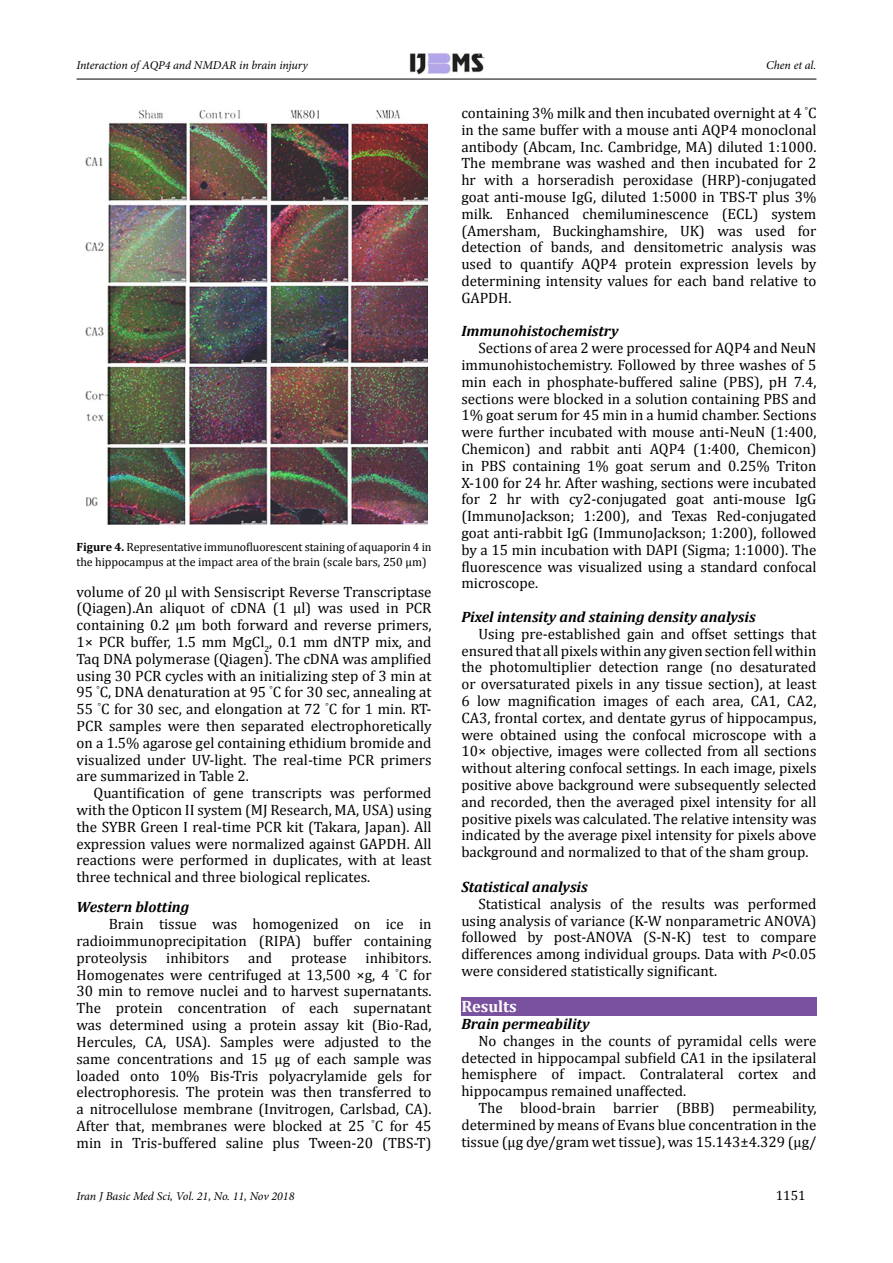
<style>
.page{position:relative;width:893px;height:1263px;background:#fff}
.page>*{position:absolute;margin:0;border:0;box-sizing:border-box;transform-origin:0 0}
.t1{font:700 16.5px "Cambria";color:#fff}
.t2{font:15px/16.8px "Cambria";color:#000;text-align:justify}
.t3{font:italic 700 15px "Cambria";color:#000}
.t4{font:13.5px "Cambria";color:#000}
.t5{font:12px/15px "Cambria";letter-spacing:-.01em;color:#000}
.t6{font:italic 12px "Minion Pro";letter-spacing:-.01em;color:#000}
.s1{font-weight:700}
.s2{font-style:italic}
</style>
<div class="page">
<img style="left:409px;top:53px;width:76px;height:22px">
<hr style="left:77px;top:79px;width:739px;height:1px;background:#000">
<div style="left:461px;top:997px;width:355px;height:19px;background:#7a519e"></div>
<img style="left:86px;top:110px;width:342px;height:415px">
<p class="t6" style="left:77px;top:57px;width:233px">Interaction of AQP4 and NMDAR in brain injury</p>
<p class="t6" style="left:766px;top:57px;width:52px">Chen et al.</p>
<p class="t5" style="left:77px;top:540px;width:357px"><span class="s1">Figure 4.</span> Representative immunofluorescent staining of aquaporin 4 in the hippocampus at the impact area of the brain (scale bars, 250 μm)</p>
<p class="t2" style="left:77px;top:583px;width:357px">volume of 20 μl with Sensiscript Reverse Transcriptase (Qiagen).An aliquot of cDNA (1 µl) was used in PCR containing 0.2 µm both forward and reverse primers, 1× PCR buffer, 1.5 mm MgCl<sub>2</sub>, 0.1 mm dNTP mix, and Taq DNA polymerase (Qiagen). The cDNA was amplified using 30 PCR cycles with an initializing step of 3 min at 95 <sup>°</sup>C, DNA denaturation at 95 <sup>°</sup>C for 30 sec, annealing at 55 <sup>°</sup>C for 30 sec, and elongation at 72 <sup>°</sup>C for 1 min. RT-PCR samples were then separated electrophoretically on a 1.5% agarose gel containing ethidium bromide and visualized under UV-light. The real-time PCR primers are summarized in Table 2.</p>
<p class="t2" style="left:77px;top:784px;width:357px;text-indent:17px">Quantification of gene transcripts was performed with the Opticon II system (MJ Research, MA, USA) using the SYBR Green I real-time PCR kit (Takara, Japan). All expression values were normalized against GAPDH. All reactions were performed in duplicates, with at least three technical and three biological replicates.</p>
<p class="t3" style="left:77px;top:897px;width:114px">Western blotting</p>
<p class="t2" style="left:77px;top:916px;width:357px;text-indent:32px">Brain tissue was homogenized on ice in radioimmunoprecipitation (RIPA) buffer containing proteolysis</p>
<p class="t2" style="left:77px;top:949px;width:357px;text-indent:289px">inhibitors.<br>Homogenates were centrifuged at 13,500 ×g, 4 <sup>°</sup>C for 30 min to remove nuclei and to harvest supernatants.<br>The protein concentration of each supernatant was determined using a protein assay kit (Bio-Rad, Hercules, CA, USA). Samples were adjusted to the same concentrations and 15 µg of each sample was loaded onto 10% Bis-Tris polyacrylamide gels for electrophoresis. The protein was then transferred to a nitrocellulose membrane (Invitrogen, Carlsbad, CA).<br>After that, membranes were blocked at 25 <sup>°</sup>C for 45 min in Tris-buffered saline plus Tween-20 (TBS-T)</p>
<p class="t2" style="left:166px;top:949px;width:64px">inhibitors</p>
<p class="t2" style="left:248px;top:949px;width:26px">and</p>
<p class="t2" style="left:291px;top:949px;width:57px">protease</p>
<p class="t2" style="left:461px;top:104px;width:357px">containing 3% milk and then incubated overnight at 4 <sup>°</sup>C in the same buffer with a mouse anti AQP4 monoclonal antibody (Abcam, Inc. Cambridge, MA) diluted 1:1000.<br>The membrane was washed and then incubated for 2 hr with a horseradish peroxidase (HRP)-conjugated goat anti-mouse IgG, diluted 1:5000 in TBS-T plus 3% milk. Enhanced chemiluminescence (ECL) system (Amersham, Buckinghamshire, UK) was used for detection of bands, and densitometric analysis was used to quantify AQP4 protein expression levels by determining intensity values for each band relative to GAPDH.</p>
<p class="t3" style="left:461px;top:321px;width:159px">Immunohistochemistry</p>
<p class="t2" style="left:461px;top:340px;width:357px;text-indent:17px">Sections of area 2 were processed for AQP4 and NeuN immunohistochemistry. Followed by three washes of 5 min each in phosphate-buffered saline (PBS), pH 7.4, sections were blocked in a solution containing PBS and 1% goat serum for 45 min in a humid chamber. Sections were further incubated with mouse anti-NeuN (1:400, Chemicon) and rabbit anti AQP4 (1:400, Chemicon) in PBS containing 1% goat serum and 0.25% Triton X-100 for 24 hr. After washing, sections were incubated for 2 hr with cy2-conjugated goat anti-mouse IgG (ImmunoJackson; 1:200), and Texas Red-conjugated goat anti-rabbit IgG (ImmunoJackson; 1:200), followed by a 15 min incubation with DAPI (Sigma; 1:1000). The fluorescence was visualized using a standard confocal microscope.</p>
<p class="t3" style="left:461px;top:606px;width:296px">Pixel intensity and staining density analysis</p>
<p class="t2" style="left:461px;top:625px;width:357px;text-indent:17px">Using pre-established gain and offset settings that ensured that all pixels within any given section fell within the photomultiplier detection range (no desaturated or oversaturated pixels in any tissue section), at least 6 low magnification images of each area, CA1, CA2, CA3, frontal cortex, and dentate gyrus of hippocampus, were obtained using the confocal microscope with a 10× objective, images were collected from all sections without altering confocal settings. In each image, pixels positive above background were subsequently selected and recorded, then the averaged pixel intensity for all positive pixels was calculated. The relative intensity was indicated by the average pixel intensity for pixels above background and normalized to that of the sham group.</p>
<p class="t3" style="left:461px;top:876px;width:128px">Statistical analysis</p>
<p class="t2" style="left:461px;top:895px;width:357px;text-indent:17px">Statistical analysis of the results was performed using analysis of variance (K-W nonparametric ANOVA) followed by post-ANOVA (S-N-K) test to compare differences among individual groups. Data with <span class="s2">P</span>&lt;0.05 were considered statistically significant.</p>
<p class="t1" style="left:461px;top:995px;width:57px">Results</p>
<p class="t3" style="left:461px;top:1013px;width:130px">Brain permeability</p>
<p class="t2" style="left:461px;top:1032px;width:357px;text-indent:17px">No changes in the counts of pyramidal cells were detected in hippocampal subfield CA1 in the ipsilateral hemisphere of impact. Contralateral cortex and hippocampus remained unaffected.</p>
<p class="t2" style="left:461px;top:1099px;width:357px;text-indent:17px">The blood-brain barrier (BBB) permeability, determined by means of Evans blue concentration in the tissue (μg dye/gram wet tissue), was 15.143±4.329 (µg/</p>
<p class="t6" style="left:77px;top:1187px;width:219px">Iran J Basic Med Sci, Vol. 21, No. 11, Nov 2018</p>
<p class="t4" style="left:776px;top:1187px;width:31px">1151</p>
</div>
